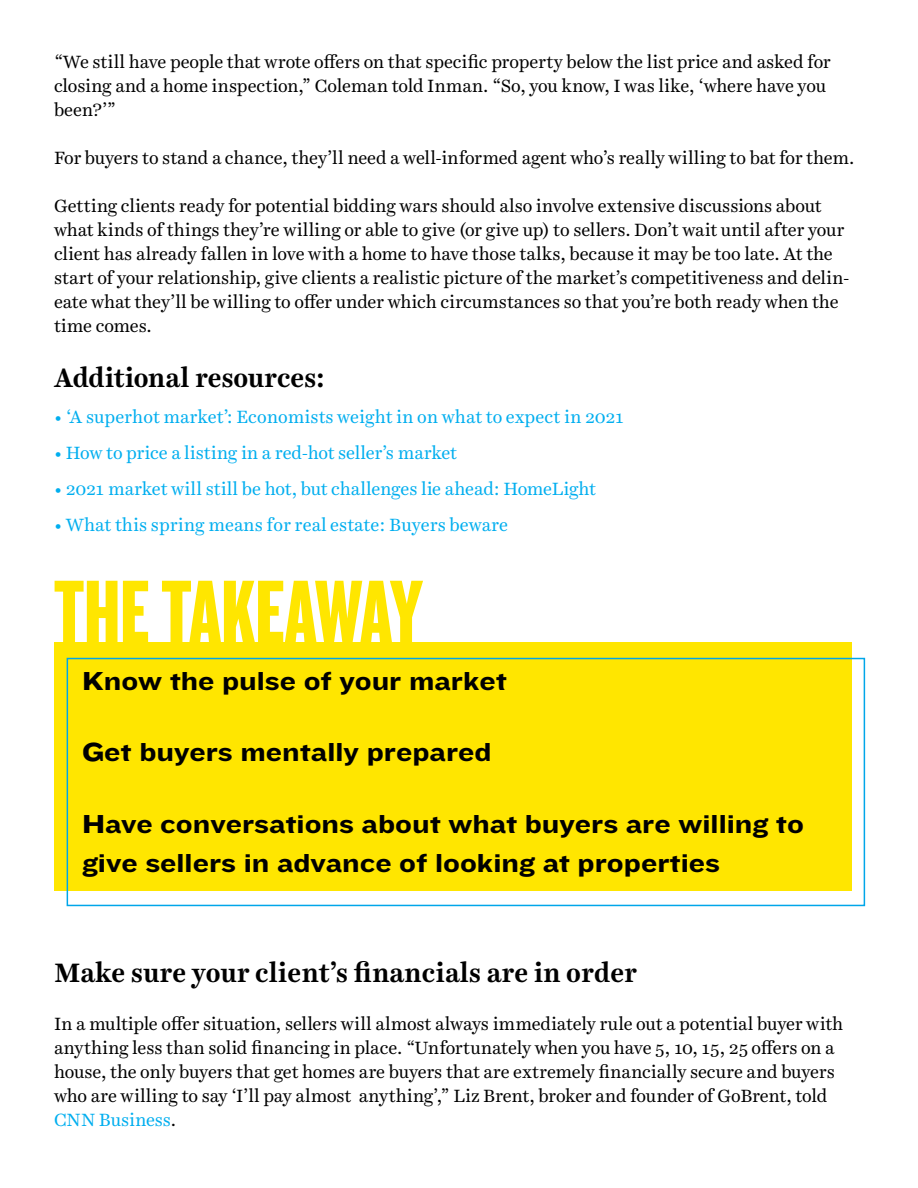
<style>
.page{position:relative;width:918px;height:1188px;background:#fff}
.page>*{position:absolute;margin:0;border:0;box-sizing:border-box;transform-origin:0 0}
.t1{font:93px "Knockout HTF68 Full Featherwt";color:#ffe600}
.t2{font:27px/39.2px "Knockout HTF53 Heviweight";color:#000}
.t3{font:700 27px "Harriet Text";color:#000}
.t4{font:18px/24px "Harriet Text";letter-spacing:-.01em;color:#000}
.t5{font:18px "Harriet Text";color:#00aeef}
.s1{color:#00aeef}
</style>
<div class="page">
<div style="left:54px;top:642px;width:797px;height:249px;background:#ffe600"></div>
<div style="left:67px;top:658px;width:798px;height:248px;border:2px solid #00a6e9"></div>
<p class="t4" style="left:54px;top:49px;width:778px">“We still have people that wrote offers on that specific property below the list price and asked for closing and a home inspection,” Coleman told Inman. “So, you know, I was like, ‘where have you been?’”</p>
<p class="t4" style="left:54px;top:145px;width:802px">For buyers to stand a chance, they’ll need a well-informed agent who’s really willing to bat for them.</p>
<p class="t4" style="left:54px;top:193px;width:797px">Getting clients ready for potential bidding wars should also involve extensive discussions about what kinds of things they’re willing or able to give (or give up) to sellers. Don’t wait until after your client has already fallen in love with a home to have those talks, because it may be too late. At the start of your relationship, give clients a realistic picture of the market’s competitiveness and delin&shy;eate what they’ll be willing to offer under which circumstances so that you’re both ready when the time comes.</p>
<h2 class="t3" style="left:54px;top:359px;width:273px">Additional resources:</h2>
<p class="t5" style="left:54px;top:404px;width:572px">• ‘A superhot market’: Economists weight in on what to expect in 2021</p>
<p class="t5" style="left:54px;top:440px;width:405px">• How to price a listing in a red-hot seller’s market</p>
<p class="t5" style="left:54px;top:476px;width:544px">• 2021 market will still be hot, but challenges lie ahead: HomeLight</p>
<p class="t5" style="left:54px;top:512px;width:456px">• What this spring means for real estate: Buyers beware</p>
<h1 class="t1" style="left:54px;top:564px;width:370px">THE TAKEAWAY</h1>
<h2 class="t2" style="left:82px;top:662px;width:426px">Know the pulse of your market</h2>
<h2 class="t2" style="left:82px;top:733px;width:411px">Get buyers mentally prepared</h2>
<h2 class="t2" style="left:82px;top:805px;width:724px">Have conversations about what buyers are willing to give sellers in advance of looking at properties</h2>
<h2 class="t3" style="left:54px;top:953px;width:585px">Make sure your client’s financials are in order</h2>
<p class="t4" style="left:54px;top:1011px;width:791px">In a multiple offer situation, sellers will almost always immediately rule out a potential buyer with anything less than solid financing in place. “Unfortunately when you have 5, 10, 15, 25 offers on a house, the only buyers that get homes are buyers that are extremely financially secure and buyers who are willing to say ‘I’ll pay almost anything’,” Liz Brent, broker and founder of GoBrent, told <span class="s1">CNN Business</span>.</p>
</div>
